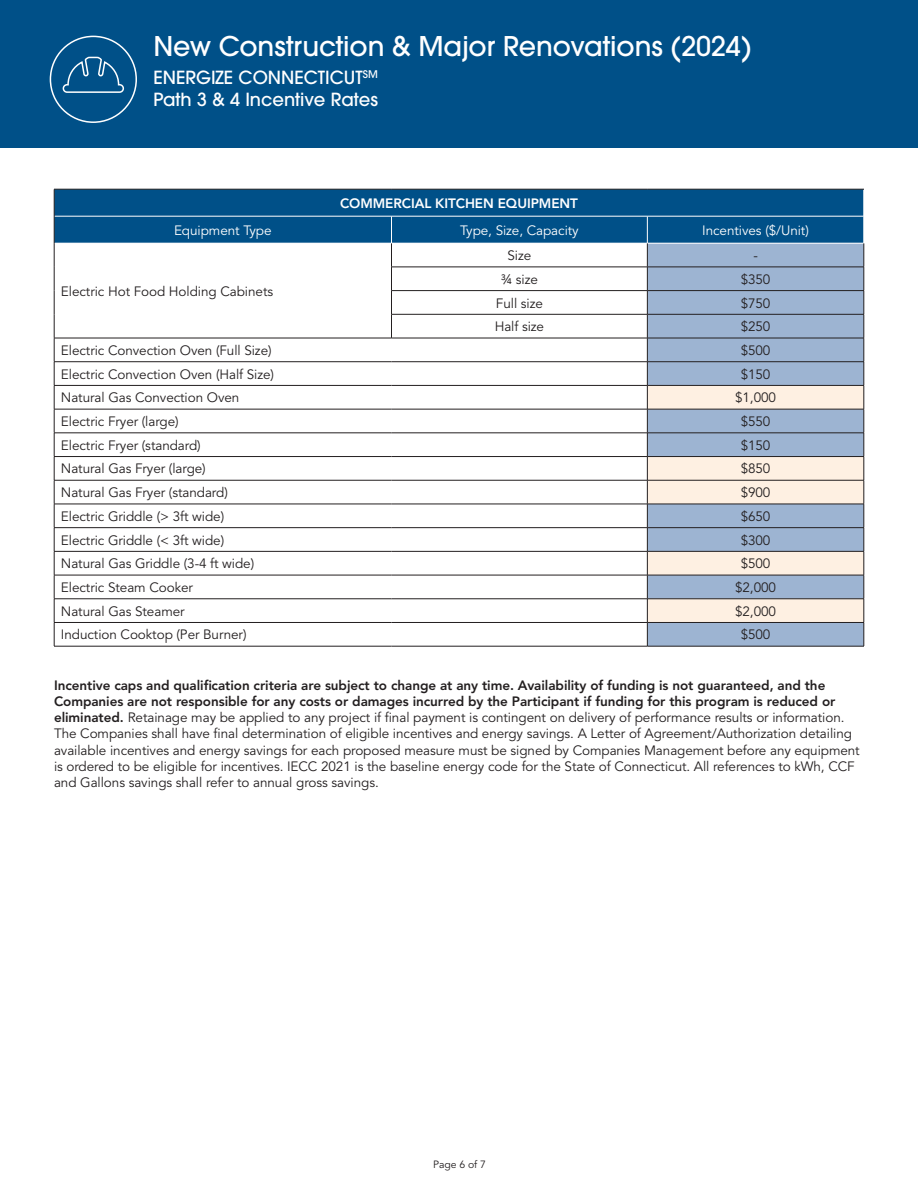
<style>
.page{position:relative;width:918px;height:1188px;background:#fff}
.page>*{position:absolute;margin:0;border:0;box-sizing:border-box;transform-origin:0 0}
.t1{font:500 27px "ITC Avant Garde Pro";letter-spacing:-.005em;color:#fff}
.t2{font:500 18px/21.6px "ITC Avant Garde Pro";color:#fff}
.t3{font:13.5px/16.2px "Avenir LT Std";letter-spacing:-.005em;color:#231f20}
.Table_Header_-_Style{font:13.5px "Avenir LT Std";letter-spacing:-.005em;color:#fff}
.Table_Header_-_Style-2{font:800 13.5px "Avenir LT Std";letter-spacing:-.005em;color:#fff}
.t4{font:10.5px "Avenir LT Std";letter-spacing:-.005em;color:#231f20}
.s1{font-weight:800}
</style>
<div class="page">
<div style="left:0;top:0;width:918px;height:148px;background:#005088"></div>
<div style="left:50px;top:36px;width:87px;height:87px;border:2px solid #fff;border-radius:50%"></div>
<svg style="left:62px;top:56px;width:62px;height:37px"></svg>
<div style="left:55px;top:190px;width:809px;height:53px;background:#005088"></div>
<svg style="left:55px;top:244px;width:592px;height:402px"></svg>
<div style="left:648px;top:244px;width:216px;height:402px;background:#9db4d2"></div>
<svg style="left:648px;top:386px;width:216px;height:236px;fill:#9db4d2"></svg>
<hr style="left:54px;top:216px;width:338px;height:1px;background:#fff">
<hr style="left:392px;top:216px;width:255px;height:1px;background:#fff">
<hr style="left:647px;top:216px;width:217px;height:1px;background:#fff">
<hr style="left:391px;top:267px;width:256px;height:1px;background:#231f20">
<hr style="left:647px;top:267px;width:217px;height:1px;background:#231f20">
<hr style="left:391px;top:290px;width:256px;height:1px;background:#231f20">
<hr style="left:647px;top:290px;width:217px;height:1px;background:#231f20">
<hr style="left:391px;top:314px;width:256px;height:1px;background:#231f20">
<svg style="left:391px;top:216px;width:1px;height:122px"></svg>
<hr style="left:647px;top:314px;width:217px;height:1px;background:#231f20">
<hr style="left:54px;top:338px;width:338px;height:1px;background:#231f20">
<hr style="left:392px;top:338px;width:255px;height:1px;background:#231f20">
<hr style="left:647px;top:338px;width:217px;height:1px;background:#231f20">
<hr style="left:54px;top:361px;width:338px;height:1px;background:#231f20">
<hr style="left:392px;top:361px;width:255px;height:1px;background:#231f20">
<hr style="left:647px;top:361px;width:217px;height:1px;background:#231f20">
<hr style="left:54px;top:385px;width:338px;height:1px;background:#231f20">
<hr style="left:392px;top:385px;width:255px;height:1px;background:#231f20">
<hr style="left:647px;top:385px;width:217px;height:1px;background:#231f20">
<hr style="left:54px;top:409px;width:338px;height:1px;background:#231f20">
<hr style="left:392px;top:409px;width:255px;height:1px;background:#231f20">
<hr style="left:647px;top:409px;width:217px;height:1px;background:#231f20">
<hr style="left:54px;top:433px;width:338px;height:1px;background:#231f20">
<hr style="left:392px;top:433px;width:255px;height:1px;background:#231f20">
<hr style="left:647px;top:433px;width:217px;height:1px;background:#231f20">
<hr style="left:54px;top:456px;width:338px;height:1px;background:#231f20">
<hr style="left:392px;top:456px;width:255px;height:1px;background:#231f20">
<hr style="left:647px;top:456px;width:217px;height:1px;background:#231f20">
<hr style="left:54px;top:480px;width:338px;height:1px;background:#231f20">
<hr style="left:392px;top:480px;width:255px;height:1px;background:#231f20">
<hr style="left:647px;top:480px;width:217px;height:1px;background:#231f20">
<hr style="left:54px;top:504px;width:338px;height:1px;background:#231f20">
<hr style="left:392px;top:504px;width:255px;height:1px;background:#231f20">
<hr style="left:647px;top:504px;width:217px;height:1px;background:#231f20">
<hr style="left:54px;top:527px;width:338px;height:1px;background:#231f20">
<hr style="left:392px;top:527px;width:255px;height:1px;background:#231f20">
<hr style="left:647px;top:527px;width:217px;height:1px;background:#231f20">
<hr style="left:54px;top:551px;width:338px;height:1px;background:#231f20">
<hr style="left:392px;top:551px;width:255px;height:1px;background:#231f20">
<hr style="left:647px;top:551px;width:217px;height:1px;background:#231f20">
<hr style="left:54px;top:575px;width:338px;height:1px;background:#231f20">
<hr style="left:392px;top:575px;width:255px;height:1px;background:#231f20">
<hr style="left:54px;top:599px;width:338px;height:1px;background:#231f20">
<hr style="left:392px;top:599px;width:255px;height:1px;background:#231f20">
<hr style="left:54px;top:622px;width:338px;height:1px;background:#231f20">
<hr style="left:392px;top:622px;width:255px;height:1px;background:#231f20">
<hr style="left:54px;top:646px;width:338px;height:1px;background:#231f20">
<hr style="left:392px;top:646px;width:255px;height:1px;background:#231f20">
<hr style="left:54px;top:189px;width:338px;height:1px;background:#231f20">
<hr style="left:392px;top:189px;width:255px;height:1px;background:#231f20">
<hr style="left:647px;top:189px;width:217px;height:1px;background:#231f20">
<svg style="left:54px;top:189px;width:1px;height:457px"></svg>
<hr style="left:647px;top:575px;width:217px;height:1px;background:#231f20">
<hr style="left:647px;top:599px;width:217px;height:1px;background:#231f20">
<hr style="left:647px;top:622px;width:217px;height:1px;background:#231f20">
<svg style="left:647px;top:216px;width:1px;height:430px"></svg>
<svg style="left:864px;top:243px;width:1px;height:403px"></svg>
<hr style="left:647px;top:646px;width:217px;height:1px;background:#231f20">
<h1 class="t1" style="left:153px;top:29px;width:600px">New Construction &amp; Major Renovations (2024)</h1>
<h2 class="t2" style="left:153px;top:66px;width:226px">ENERGIZE CONNECTICUT<sup>SM<br></sup>Path 3 &amp; 4 Incentive Rates</h2>
<p class="Table_Header_-_Style-2" style="left:340px;top:195px;width:239px">COMMERCIAL KITCHEN EQUIPMENT</p>
<p class="Table_Header_-_Style" style="left:174px;top:222px;width:99px">Equipment Type</p>
<p class="Table_Header_-_Style" style="left:460px;top:222px;width:120px">Type, Size, Capacity</p>
<p class="Table_Header_-_Style" style="left:702px;top:222px;width:108px">Incentives ($/Unit)</p>
<p class="t3" style="left:61px;top:283px;width:214px">Electric Hot Food Holding Cabinets</p>
<p class="t3" style="left:508px;top:248px;width:25px">Size</p>
<p class="t3" style="left:753px;top:248px;width:6px">-</p>
<p class="t3" style="left:501px;top:271px;width:38px">¾ size</p>
<p class="t3" style="left:741px;top:271px;width:31px">$350</p>
<p class="t3" style="left:496px;top:295px;width:48px">Full size</p>
<p class="t3" style="left:741px;top:295px;width:31px">$750</p>
<p class="t3" style="left:495px;top:319px;width:51px">Half size</p>
<p class="t3" style="left:741px;top:319px;width:31px">$250</p>
<p class="t3" style="left:61px;top:343px;width:212px">Electric Convection Oven (Full Size)</p>
<p class="t3" style="left:741px;top:343px;width:31px">$500</p>
<p class="t3" style="left:61px;top:366px;width:215px">Electric Convection Oven (Half Size)</p>
<p class="t3" style="left:741px;top:366px;width:31px">$150</p>
<p class="t3" style="left:61px;top:390px;width:180px">Natural Gas Convection Oven</p>
<p class="t3" style="left:735px;top:390px;width:42px">$1,000</p>
<p class="t3" style="left:61px;top:414px;width:119px">Electric Fryer (large)</p>
<p class="t3" style="left:741px;top:414px;width:31px">$550</p>
<p class="t3" style="left:61px;top:437px;width:141px">Electric Fryer (standard)</p>
<p class="t3" style="left:741px;top:437px;width:31px">$150</p>
<p class="t3" style="left:61px;top:461px;width:146px">Natural Gas Fryer (large)</p>
<p class="t3" style="left:741px;top:461px;width:31px">$850</p>
<p class="t3" style="left:61px;top:485px;width:168px">Natural Gas Fryer (standard)</p>
<p class="t3" style="left:741px;top:485px;width:31px">$900</p>
<p class="t3" style="left:61px;top:509px;width:165px">Electric Griddle (&gt; 3ft wide)</p>
<p class="t3" style="left:741px;top:509px;width:31px">$650</p>
<p class="t3" style="left:61px;top:532px;width:165px">Electric Griddle (&lt; 3ft wide)</p>
<p class="t3" style="left:741px;top:532px;width:31px">$300</p>
<p class="t3" style="left:61px;top:556px;width:195px">Natural Gas Griddle (3-4 ft wide)</p>
<p class="t3" style="left:741px;top:556px;width:31px">$500</p>
<p class="t3" style="left:61px;top:580px;width:134px">Electric Steam Cooker</p>
<p class="t3" style="left:735px;top:580px;width:42px">$2,000</p>
<p class="t3" style="left:61px;top:603px;width:125px">Natural Gas Steamer</p>
<p class="t3" style="left:735px;top:603px;width:42px">$2,000</p>
<p class="t3" style="left:61px;top:627px;width:187px">Induction Cooktop (Per Burner)</p>
<p class="t3" style="left:741px;top:627px;width:31px">$500</p>
<p class="t3" style="left:54px;top:677px;width:807px"><span class="s1">Incentive caps and qualification criteria are subject to change at any time. Availability of funding is not guaranteed, and the Companies are not responsible for any costs or damages incurred by the Participant if funding for this program is reduced or eliminated.</span> Retainage may be applied to any project if final payment is contingent on delivery of performance results or information.<br>The Companies shall have final determination of eligible incentives and energy savings. A Letter of Agreement/Authorization detailing available incentives and energy savings for each proposed measure must be signed by Companies Management before any equipment is ordered to be eligible for incentives. IECC 2021 is the baseline energy code for the State of Connecticut. All references to kWh, CCF and Gallons savings shall refer to annual gross savings.</p>
<p class="t4" style="left:433px;top:1158px;width:54px">Page 6 of 7</p>
</div>
